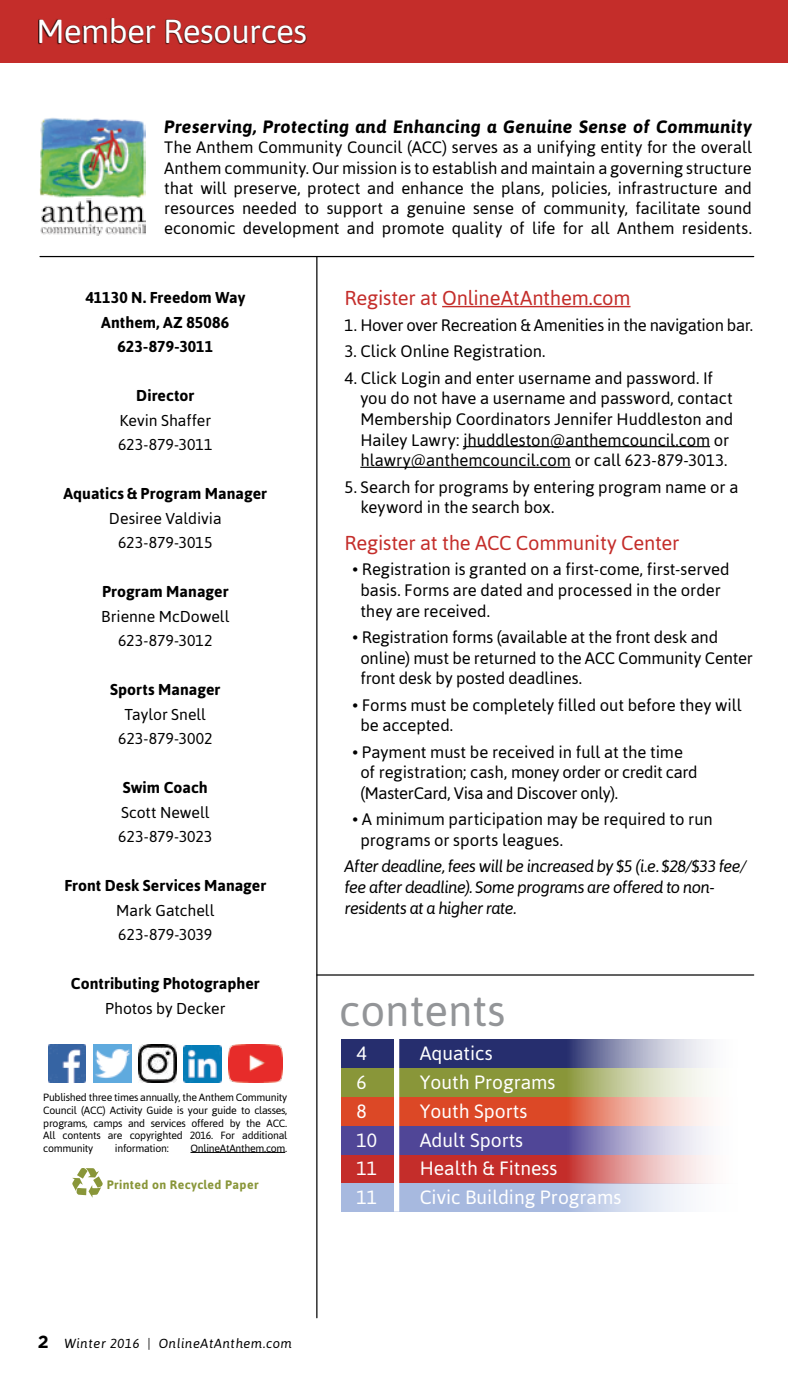
<style>
.page{position:relative;width:788px;height:1386px;background:#fff}
.page>*{position:absolute;margin:0;border:0;box-sizing:border-box;transform-origin:0 0}
.t1{font:43.75px "Asap";color:#939598}
.t2{font:33.25px "Asap";letter-spacing:-.02em;color:#fff}
.t3{font:20.12px "Asap";letter-spacing:-.01em;color:#c42d2a}
.t4{font:19.25px "Asap";color:#fff}
.t5{font:italic 700 17.85px "Asap";letter-spacing:.025em;color:#000}
.t6{font:16.62px/20.7px "Asap";letter-spacing:-.005em;color:#000}
.t7{font:italic 16.62px/20.7px "Asap";letter-spacing:-.03em;color:#000}
.t8{font:16.62px "Asap";letter-spacing:-.025em;color:#000}
.t9{font:16.45px/20.1px "Asap";letter-spacing:-.005em;color:#000;text-align:justify}
.t10{font:15.75px/24.5px "Asap";color:#000}
.t11{font:700 15.75px/24.5px "Asap";letter-spacing:.005em;color:#000;text-align:center}
.t12{font:italic 13.12px "Asap";letter-spacing:.04em;color:#000}
.t13{font:700 12.25px "Asap";letter-spacing:.03em;color:#899639}
.t14{font:10.5px/12.6px "Asap";letter-spacing:-.025em;color:#000;text-align:justify}
.s1{font-size:16.97px}
.s2{font-family:"Gotham";font-weight:700;font-style:normal;font-size:17.5px}
</style>
<div class="page">
<div style="left:0;top:0;width:788px;height:63px;background:#c42d2a"></div>
<div style="left:38px;top:18px;width:268px;height:27px;background:#000;opacity:.9"></div>
<img style="left:138px;top:1045px;width:38px;height:37px">
<img style="left:184px;top:1045px;width:37px;height:38px">
<img style="left:48px;top:1045px;width:38px;height:38px">
<img style="left:93px;top:1045px;width:38px;height:38px">
<img style="left:229px;top:1045px;width:53px;height:38px">
<hr style="left:316px;top:257px;width:1px;height:1061px;background:#000">
<svg style="left:341px;top:1040px;width:368px;height:28px;background:#575d8e"></svg>
<svg style="left:341px;top:1068px;width:366px;height:29px;background:#a3ad65"></svg>
<svg style="left:341px;top:1097px;width:368px;height:29px;background:#e37157"></svg>
<svg style="left:341px;top:1126px;width:365px;height:29px;background:#766ead"></svg>
<svg style="left:341px;top:1155px;width:368px;height:28px;background:#d15c5a"></svg>
<svg style="left:341px;top:1183px;width:373px;height:29px;background:#bbc8e5"></svg>
<div style="left:394px;top:1000px;width:5px;height:212px;background:#fff"></div>
<hr style="left:40px;top:256px;width:713px;height:1px;background:#000">
<hr style="left:317px;top:974px;width:436px;height:2px;background:#000">
<img style="left:39px;top:117px;width:106px;height:118px">
<hr style="left:442px;top:306px;width:188px;height:1px;background:#c42d2a">
<hr style="left:463px;top:446px;width:247px;height:1px;background:#000">
<hr style="left:360px;top:467px;width:211px;height:1px;background:#000">
<hr style="left:190px;top:1152px;width:95px;height:1px;background:#000">
<svg style="left:72px;top:1168px;width:31px;height:30px"></svg>
<h2 class="t2" style="left:37px;top:12px;width:272px">Member Resources</h2>
<p class="t5" style="left:164px;top:117px;width:589px">Preserving, Protecting and Enhancing a Genuine Sense of Community</p>
<p class="t9" style="left:164px;top:137px;width:589px">The Anthem Community Council (ACC) serves as a unifying entity for the overall Anthem community. Our mission is to establish and maintain a governing structure that will preserve, protect and enhance the plans, policies, infrastructure and resources needed to support a genuine sense of community, facilitate sound economic development and promote quality of life for all Anthem residents.</p>
<p class="t11" style="left:85px;top:285px;width:161px">41130 N. Freedom Way<br>Anthem, AZ 85086<br>623-879-3011</p>
<p class="t11" style="left:136px;top:383px;width:59px">Director</p>
<p class="t10" style="left:118px;top:408px;width:96px">Kevin Shaffer<br>623-879-3011</p>
<p class="t11" style="left:63px;top:481px;width:205px">Aquatics &amp; Program Manager</p>
<p class="t10" style="left:109px;top:506px;width:114px;text-align:center">Desiree Valdivia<br>623-879-3015</p>
<p class="t11" style="left:102px;top:579px;width:128px">Program Manager</p>
<p class="t10" style="left:101px;top:604px;width:130px;text-align:center">Brienne McDowell<br>623-879-3012</p>
<p class="t11" style="left:110px;top:677px;width:112px">Sports Manager</p>
<p class="t10" style="left:118px;top:702px;width:96px;text-align:center">Taylor Snell<br>623-879-3002</p>
<p class="t11" style="left:123px;top:775px;width:86px">Swim Coach</p>
<p class="t10" style="left:118px;top:800px;width:96px">Scott Newell<br>623-879-3023</p>
<p class="t11" style="left:64px;top:873px;width:203px">Front Desk Services Manager</p>
<p class="t10" style="left:116px;top:898px;width:100px">Mark Gatchell<br>623-879-3039</p>
<p class="t11" style="left:71px;top:971px;width:190px">Contributing Photographer</p>
<p class="t10" style="left:105px;top:996px;width:122px">Photos by Decker</p>
<p class="t14" style="left:43px;top:1091px;width:245px">Published three times annually, the Anthem Community Council (ACC) Activity Guide is your guide to classes, programs, camps and services offered by the ACC.<br>All contents are copyrighted 2016. For additional community</p>
<p class="t14" style="left:115px;top:1142px;width:55px">information:</p>
<p class="t14" style="left:190px;top:1142px;width:98px">OnlineAtAnthem.com.</p>
<p class="t13" style="left:107px;top:1178px;width:153px">Printed on Recycled Paper</p>
<p class="t3" style="left:344px;top:287px;width:287px">Register at OnlineAtAnthem.com</p>
<p class="t8" style="left:344px;top:316px;width:410px">1. Hover over Recreation &amp; Amenities in the navigation bar.</p>
<p class="t6" style="left:344px;top:341px;width:202px">3. Click Online Registration.</p>
<p class="t6" style="left:360px;top:367px;width:374px;text-indent:-16px">4. Click Login and enter username and password. If you do not have a username and password, contact Membership Coordinators Jennifer Huddleston and Hailey Lawry: jhuddleston@anthemcouncil.com or hlawry@anthemcouncil.com or call 623-879-3013.</p>
<p class="t6" style="left:360px;top:476px;width:379px;text-indent:-16px">5. Search for programs by entering program name or a keyword in the search box.</p>
<p class="t3" style="left:344px;top:531px;width:336px">Register at the ACC Community Center</p>
<p class="t6" style="left:360px;top:559px;width:371px;text-indent:-8px"><span class="s1">•</span> Registration is granted on a first-come, first-served basis. Forms are dated and processed in the order they are received.</p>
<p class="t6" style="left:360px;top:627px;width:394px;text-indent:-8px"><span class="s1">•</span> Registration forms (available at the front desk and online) must be returned to the ACC Community Center front desk by posted deadlines.</p>
<p class="t6" style="left:360px;top:694px;width:383px;text-indent:-8px"><span class="s1">•</span> Forms must be completely filled out before they will be accepted.</p>
<p class="t6" style="left:360px;top:741px;width:338px;text-indent:-8px"><span class="s1">•</span> Payment must be received in full at the time of registration; cash, money order or credit card (MasterCard, Visa and Discover only).</p>
<p class="t6" style="left:360px;top:809px;width:354px;text-indent:-8px"><span class="s1">•</span> A minimum participation may be required to run programs or sports leagues.</p>
<p class="t7" style="left:344px;top:856px;width:403px">After deadline, fees will be increased by $5 (i.e. $28/$33 fee/ fee after deadline). Some programs are offered to non&shy;residents at a higher rate.</p>
<h1 class="t1" style="left:339px;top:985px;width:168px">contents</h1>
<p class="t4" style="left:356px;top:1042px;width:12px">4</p>
<p class="t4" style="left:419px;top:1042px;width:74px">Aquatics</p>
<p class="t4" style="left:356px;top:1071px;width:12px">6</p>
<p class="t4" style="left:419px;top:1071px;width:137px">Youth Programs</p>
<p class="t4" style="left:356px;top:1100px;width:12px">8</p>
<p class="t4" style="left:419px;top:1100px;width:109px">Youth Sports</p>
<p class="t4" style="left:356px;top:1129px;width:22px">10</p>
<p class="t4" style="left:419px;top:1129px;width:105px">Adult Sports</p>
<p class="t4" style="left:356px;top:1158px;width:22px">11</p>
<p class="t4" style="left:419px;top:1158px;width:139px">Health &amp; Fitness</p>
<p class="t4" style="left:356px;top:1186px;width:22px">11</p>
<p class="t4" style="left:419px;top:1186px;width:203px">Civic Building Programs</p>
<p class="t12" style="left:38px;top:1336px;width:256px"><span class="s2">2</span> Winter 2016 | OnlineAtAnthem.com</p>
</div>
